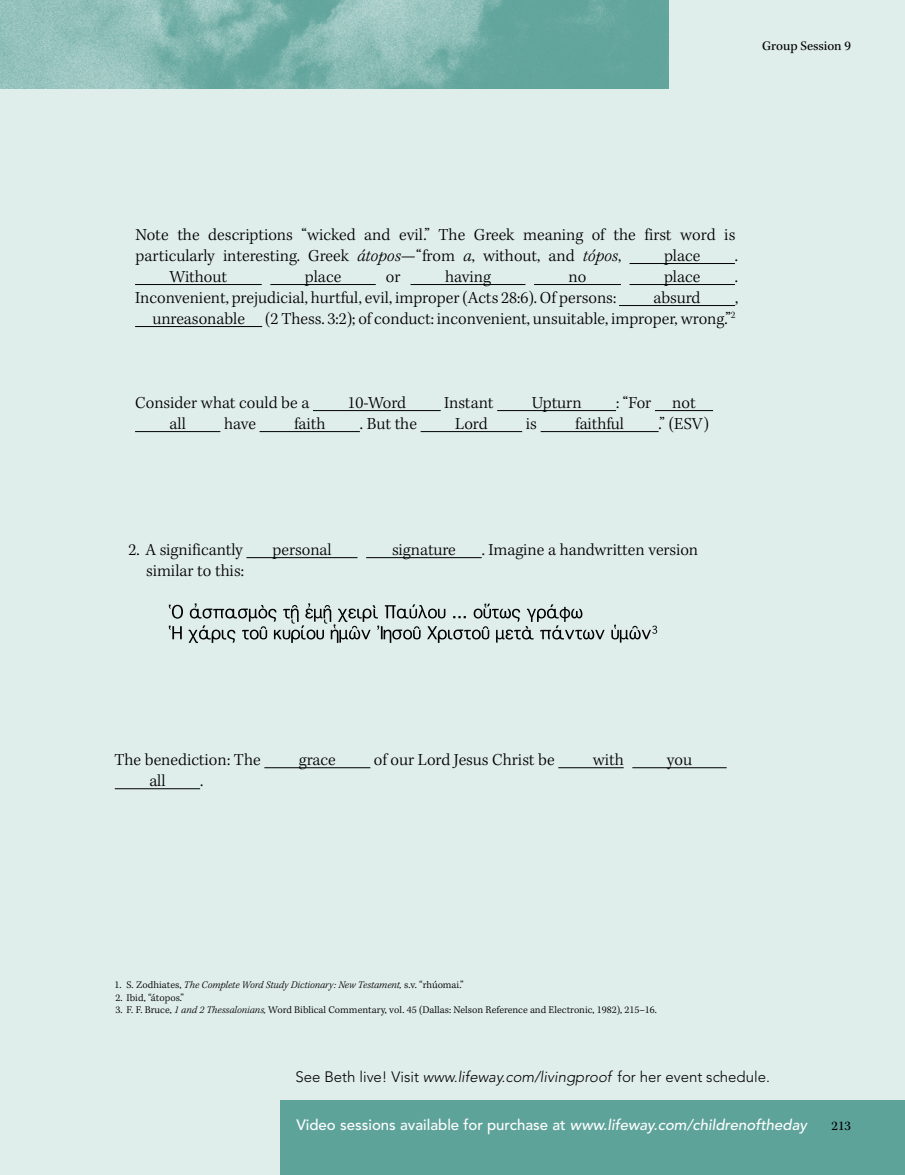
<style>
.page{position:relative;width:905px;height:1175px;background:#fff}
.page>*{position:absolute;margin:0;border:0;box-sizing:border-box;transform-origin:0 0}
.t1{font:300 17.25px/21px "Kepler Std";color:#000}
.t2{font:500 15px "Avenir LT Std";color:#fff}
.t3{font:300 15px "Avenir LT Std";color:#000}
.t4{font:13.5px "Kepler Std";color:#000}
.t5{font:10.5px "Kepler Std Light Capt";color:#000}
.t6{font:italic 300 10.5px "Kepler Std";color:#000}
.s1{font-style:italic}
.s2{font-family:"Kepler Std Light Capt";font-weight:400;font-style:normal}
.s3{font-family:"Kepler Std";font-weight:300;font-style:italic}
</style>
<div class="page">
<div style="left:0;top:0;width:904px;height:1174px;background:#dfedeb"></div>
<img style="left:0;top:0;width:669px;height:88px">
<div style="left:280px;top:1100px;width:624px;height:74px;background:#5ea39a"></div>
<hr style="left:629px;top:263px;width:106px;height:1px;background:#000">
<hr style="left:135px;top:284px;width:127px;height:1px;background:#000">
<hr style="left:270px;top:284px;width:106px;height:1px;background:#000">
<hr style="left:410px;top:284px;width:115px;height:1px;background:#000">
<hr style="left:534px;top:284px;width:87px;height:1px;background:#000">
<hr style="left:629px;top:284px;width:106px;height:1px;background:#000">
<hr style="left:619px;top:305px;width:116px;height:1px;background:#000">
<hr style="left:135px;top:326px;width:127px;height:1px;background:#000">
<hr style="left:313px;top:410px;width:127px;height:1px;background:#000">
<hr style="left:497px;top:410px;width:119px;height:1px;background:#000">
<hr style="left:655px;top:410px;width:58px;height:1px;background:#000">
<hr style="left:135px;top:431px;width:85px;height:1px;background:#000">
<hr style="left:259px;top:431px;width:101px;height:1px;background:#000">
<hr style="left:420px;top:431px;width:102px;height:1px;background:#000">
<hr style="left:540px;top:431px;width:118px;height:1px;background:#000">
<hr style="left:246px;top:557px;width:111px;height:1px;background:#000">
<hr style="left:366px;top:557px;width:115px;height:1px;background:#000">
<hr style="left:264px;top:767px;width:106px;height:1px;background:#000">
<hr style="left:558px;top:767px;width:65px;height:1px;background:#000">
<hr style="left:632px;top:767px;width:94px;height:1px;background:#000">
<hr style="left:115px;top:788px;width:85px;height:1px;background:#000">
<svg style="left:169px;top:603px;width:488px;height:40px"></svg>
<p class="t4" style="left:762px;top:38px;width:90px">Group Session 9</p>
<p class="t1" style="left:135px;top:225px;width:601px">Note the descriptions “wicked and evil.” The Greek meaning of the first word is particularly interesting. Greek <span class="s1">átopos</span>—“from <span class="s1">a</span>, without, and <span class="s1">tópos</span>,</p>
<p class="t1" style="left:664px;top:246px;width:38px">place</p>
<p class="t1" style="left:735px;top:246px;width:5px">.</p>
<p class="t1" style="left:170px;top:267px;width:59px">Without</p>
<p class="t1" style="left:305px;top:267px;width:38px">place</p>
<p class="t1" style="left:386px;top:267px;width:16px">or</p>
<p class="t1" style="left:445px;top:267px;width:47px">having</p>
<p class="t1" style="left:568px;top:267px;width:19px">no</p>
<p class="t1" style="left:664px;top:267px;width:38px">place</p>
<p class="t1" style="left:735px;top:267px;width:5px">.</p>
<p class="t1" style="left:135px;top:288px;width:482px">Inconvenient, prejudicial, hurtful, evil, improper (Acts 28:6). Of persons:</p>
<p class="t1" style="left:653px;top:288px;width:48px">absurd</p>
<p class="t1" style="left:152px;top:288px;width:587px;text-align:right">,<br>unreasonable (2 Thess. 3:2); of conduct: inconvenient, unsuitable, improper, wrong.”<sup>2</sup></p>
<p class="t1" style="left:135px;top:393px;width:176px">Consider what could be a</p>
<p class="t1" style="left:347px;top:393px;width:60px">10-Word</p>
<p class="t1" style="left:444px;top:393px;width:51px">Instant</p>
<p class="t1" style="left:531px;top:393px;width:51px">Upturn</p>
<p class="t1" style="left:616px;top:393px;width:81px">: “For not</p>
<p class="t1" style="left:170px;top:414px;width:18px">all</p>
<p class="t1" style="left:224px;top:414px;width:33px">have</p>
<p class="t1" style="left:294px;top:414px;width:33px">faith</p>
<p class="t1" style="left:360px;top:414px;width:59px">. But the</p>
<p class="t1" style="left:455px;top:414px;width:34px">Lord</p>
<p class="t1" style="left:526px;top:414px;width:13px">is</p>
<p class="t1" style="left:575px;top:414px;width:50px">faithful</p>
<p class="t1" style="left:658px;top:414px;width:52px">.” (ESV)</p>
<p class="t1" style="left:128px;top:540px;width:116px">2. A significantly</p>
<p class="t1" style="left:272px;top:540px;width:61px">personal</p>
<p class="t1" style="left:392px;top:540px;width:65px">signature</p>
<p class="t1" style="left:481px;top:540px;width:218px">. Imagine a handwritten version</p>
<p class="t1" style="left:146px;top:561px;width:99px">similar to this:</p>
<p class="t1" style="left:114px;top:750px;width:148px">The benediction: The</p>
<p class="t1" style="left:299px;top:750px;width:38px">grace</p>
<p class="t1" style="left:374px;top:750px;width:182px">of our Lord Jesus Christ be</p>
<p class="t1" style="left:593px;top:750px;width:32px">with</p>
<p class="t1" style="left:667px;top:750px;width:27px">you</p>
<p class="t1" style="left:149px;top:771px;width:18px">all</p>
<p class="t1" style="left:200px;top:771px;width:5px">.</p>
<p class="t6" style="left:115px;top:978px;width:350px"><span class="s2">1. S. Zodhiates,</span> The Complete Word Study Dictionary: New Testament, <span class="s2">s.v. “rhúomai.”</span></p>
<p class="t5" style="left:115px;top:991px;width:70px">2. Ibid, “átopos.”</p>
<p class="t5" style="left:116px;top:1004px;width:542px">3. F. F. Bruce, <span class="s3">1 and 2 Thessalonians,</span> Word Biblical Commentary, vol. 45 (Dallas: Nelson Reference and Electronic, 1982), 215–16.</p>
<p class="t3" style="left:295px;top:1068px;width:476px">See Beth live! Visit <span class="s1">www.lifeway.com/livingproof</span> for her event schedule.</p>
<p class="t2" style="left:296px;top:1116px;width:512px">Video sessions available for purchase at <span class="s1">www.lifeway.com/childrenoftheday</span></p>
<p class="t4" style="left:831px;top:1118px;width:21px">213</p>
</div>
